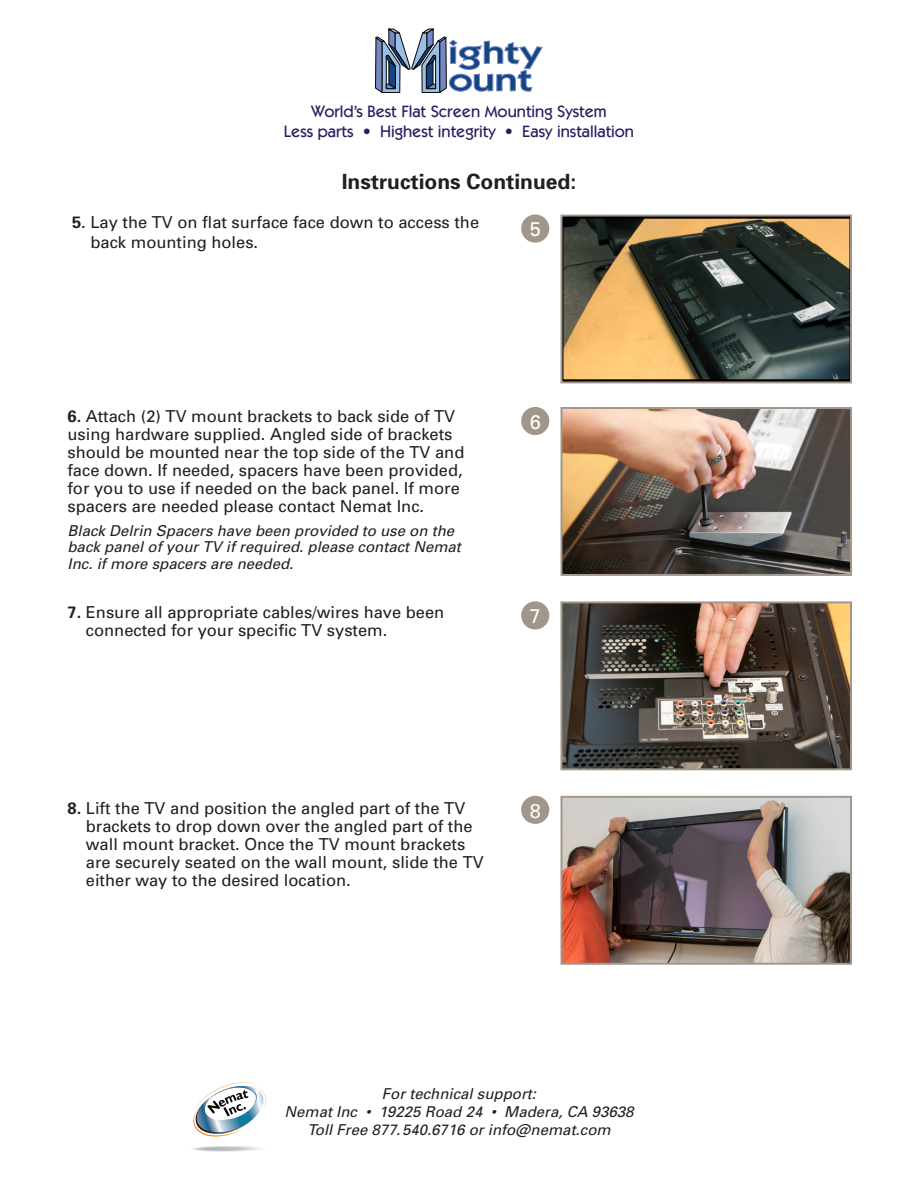
<style>
.page{position:relative;width:918px;height:1188px;background:#fff}
.page>*{position:absolute;margin:0;border:0;box-sizing:border-box;transform-origin:0 0}
.t1{font:700 21px "Univers";color:#231f20}
.t2{font:19.8px "Univers";color:#fff}
.t3{font:16.5px/18px "Univers";color:#231f20}
.t4{font:500 16.5px/19.5px "Itc Kabel";color:#252161;text-align:center}
.t5{font:italic 15px/16.5px "Univers";color:#231f20}
.s1{font-weight:700}
</style>
<div class="page">
<img style="left:564px;top:410px;width:285px;height:163px">
<div style="left:561px;top:407px;width:291px;height:169px;border:2px solid #a19689"></div>
<div style="left:521px;top:407px;width:28px;height:28px;background:#a19689;border-radius:50%"></div>
<img style="left:564px;top:604px;width:285px;height:163px">
<div style="left:561px;top:601px;width:291px;height:169px;border:2px solid #a19689"></div>
<div style="left:521px;top:601px;width:28px;height:28px;background:#a19689;border-radius:50%"></div>
<img style="left:564px;top:799px;width:285px;height:163px">
<div style="left:561px;top:796px;width:291px;height:169px;border:2px solid #a19689"></div>
<div style="left:521px;top:796px;width:28px;height:28px;background:#a19689;border-radius:50%"></div>
<img style="left:564px;top:218px;width:285px;height:162px">
<div style="left:561px;top:215px;width:291px;height:168px;border:2px solid #a19689"></div>
<div style="left:521px;top:214px;width:28px;height:29px;background:#a19689;border-radius:50%"></div>
<svg style="left:375px;top:29px;width:168px;height:64px"></svg>
<svg style="left:192px;top:1146px;width:69px;height:6px"></svg>
<svg style="left:193px;top:1082px;width:74px;height:55px"></svg>
<p class="t4" style="left:284px;top:102px;width:352px">World’s Best Flat Screen Mounting System<br>Less parts • Highest integrity • Easy installation</p>
<p class="t1" style="left:342px;top:168px;width:236px">Instructions Continued:</p>
<p class="t3" style="left:90px;top:212px;width:390px;line-height:19.5px;text-indent:-18px"><span class="s1">5</span>. Lay the TV on flat surface face down to access the back mounting holes.</p>
<p class="t2" style="left:530px;top:217px;width:13px">5</p>
<p class="t3" style="left:68px;top:407px;width:398px"><span class="s1">6.</span> Attach (2) TV mount brackets to back side of TV using hardware supplied. Angled side of brackets should be mounted near the top side of the TV and face down. If needed, spacers have been provided, for you to use if needed on the back panel. If more spacers are needed please contact Nemat Inc.</p>
<p class="t5" style="left:68px;top:522px;width:395px">Black Delrin Spacers have been provided to use on the back panel of your TV if required. please contact Nemat<br>Inc. if more spacers are needed.</p>
<p class="t3" style="left:86px;top:603px;width:360px;text-indent:-18px"><span class="s1">7.</span> Ensure all appropriate cables/wires have been connected for your specific TV system.</p>
<p class="t2" style="left:530px;top:410px;width:13px">6</p>
<p class="t2" style="left:530px;top:604px;width:13px">7</p>
<p class="t3" style="left:86px;top:799px;width:399px;text-indent:-18px"><span class="s1">8.</span> Lift the TV and position the angled part of the TV brackets to drop down over the angled part of the wall mount bracket. Once the TV mount brackets are securely seated on the wall mount, slide the TV either way to the desired location.</p>
<p class="t2" style="left:530px;top:798px;width:13px">8</p>
<p class="t5" style="left:285px;top:1084px;width:350px;line-height:18px;text-align:center">For technical support:<br>Nemat Inc • 19225 Road 24 • Madera, CA 93638<br>Toll Free 877.540.6716 or info@nemat.com</p>
</div>
